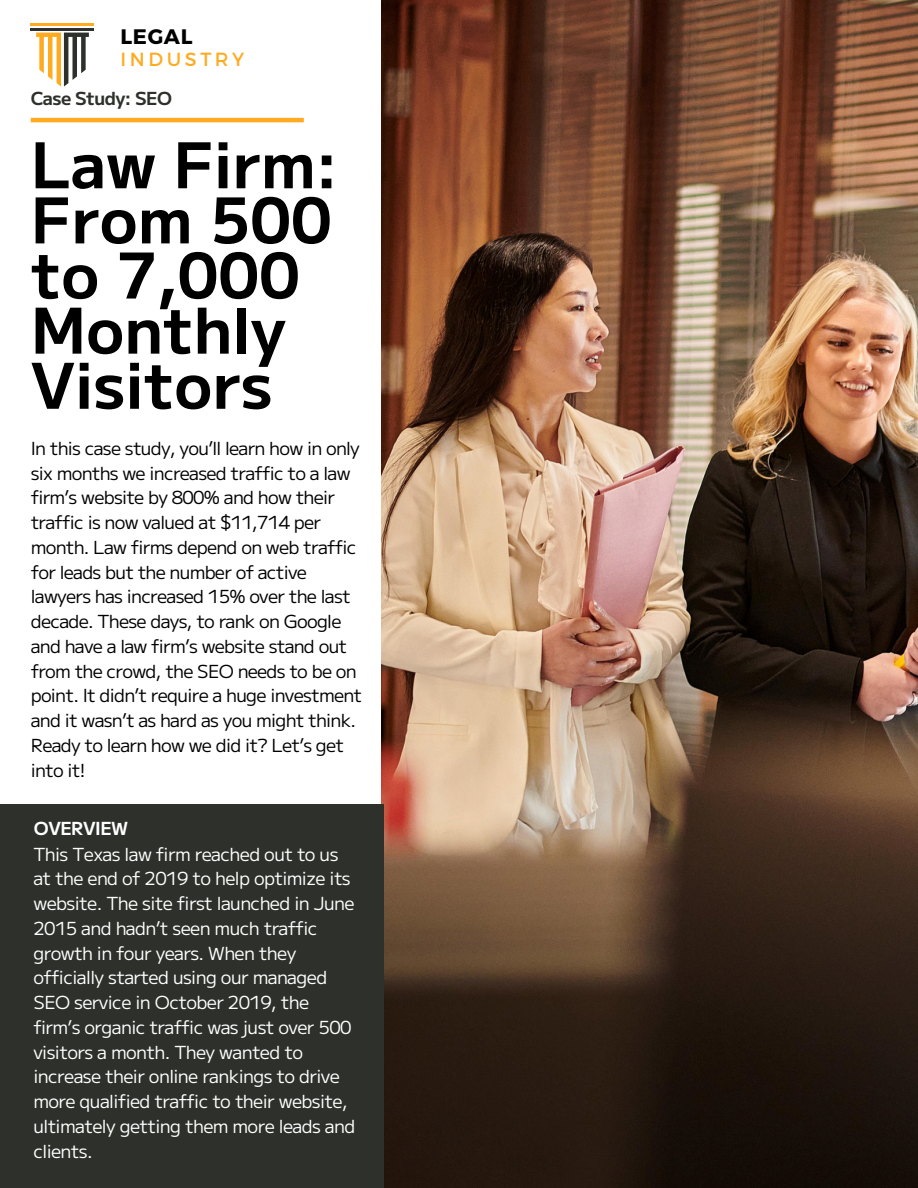
<style>
.page{position:relative;width:918px;height:1188px;background:#fff}
.page>*{position:absolute;margin:0;border:0;box-sizing:border-box;transform-origin:0 0}
.t1{font:700 63px/55.2px "MPLUS1";color:#000}
.t2{font:700 21px "Montserrat";letter-spacing:.03em;color:#000}
.t3{font:19.05px "Montserrat";letter-spacing:.19em;color:#ffab22}
.t4{font:18px/24.8px "MPLUS1";letter-spacing:-.04em;color:#000}
.t5{font:18px/24.8px "MPLUS1";letter-spacing:-.03em;color:#fff}
.t6{font:700 18px "MPLUS1";letter-spacing:-.03em;color:#2e302b}
.t7{font:700 18px "MPLUS1";letter-spacing:-.03em;color:#fff}
</style>
<div class="page">
<img style="left:381px;top:0;width:537px;height:1188px">
<hr style="left:31px;top:118px;width:273px;height:4px;background:#ffab22">
<div style="left:0;top:804px;width:383px;height:384px;background:#2e302b"></div>
<hr style="left:31px;top:28px;width:63px;height:3px;background:#2e302b">
<hr style="left:31px;top:23px;width:63px;height:3px;background:#ffab22">
<svg style="left:36px;top:33px;width:53px;height:53px"></svg>
<p class="t2" style="left:120px;top:23px;width:74px">LEGAL</p>
<h4 class="t3" style="left:120px;top:47px;width:125px">INDUSTRY</h4>
<p class="t6" style="left:31px;top:84px;width:143px">Case Study: SEO</p>
<h2 class="t1" style="left:31px;top:133px;width:308px">Law Firm:<br>From 500 to 7,000<br>Monthly<br>Visitors</h2>
<h3 class="t4" style="left:31px;top:435px;width:333px">In this case study, you’ll learn how in only six months we increased traffic to a law firm’s website by 800% and how their traffic is now valued at $11,714 per month. Law firms depend on web traffic for leads but the number of active lawyers has increased 15% over the last decade. These days, to rank on Google and have a law firm’s website stand out from the crowd, the SEO needs to be on point. It didn’t require a huge investment and it wasn’t as hard as you might think.</h3>
<h5 class="t4" style="left:31px;top:732px;width:315px">Ready to learn how we did it? Let’s get into it!</h5>
<h1 class="t7" style="left:34px;top:814px;width:96px">OVERVIEW</h1>
<p class="t5" style="left:33px;top:840px;width:323px">This Texas law firm reached out to us at the end of 2019 to help optimize its website. The site first launched in June 2015 and hadn’t seen much traffic growth in four years. When they officially started using our managed SEO service in October 2019, the firm’s organic traffic was just over 500 visitors a month. They wanted to increase their online rankings to drive more qualified traffic to their website, ultimately getting them more leads and clients.</p>
</div>
